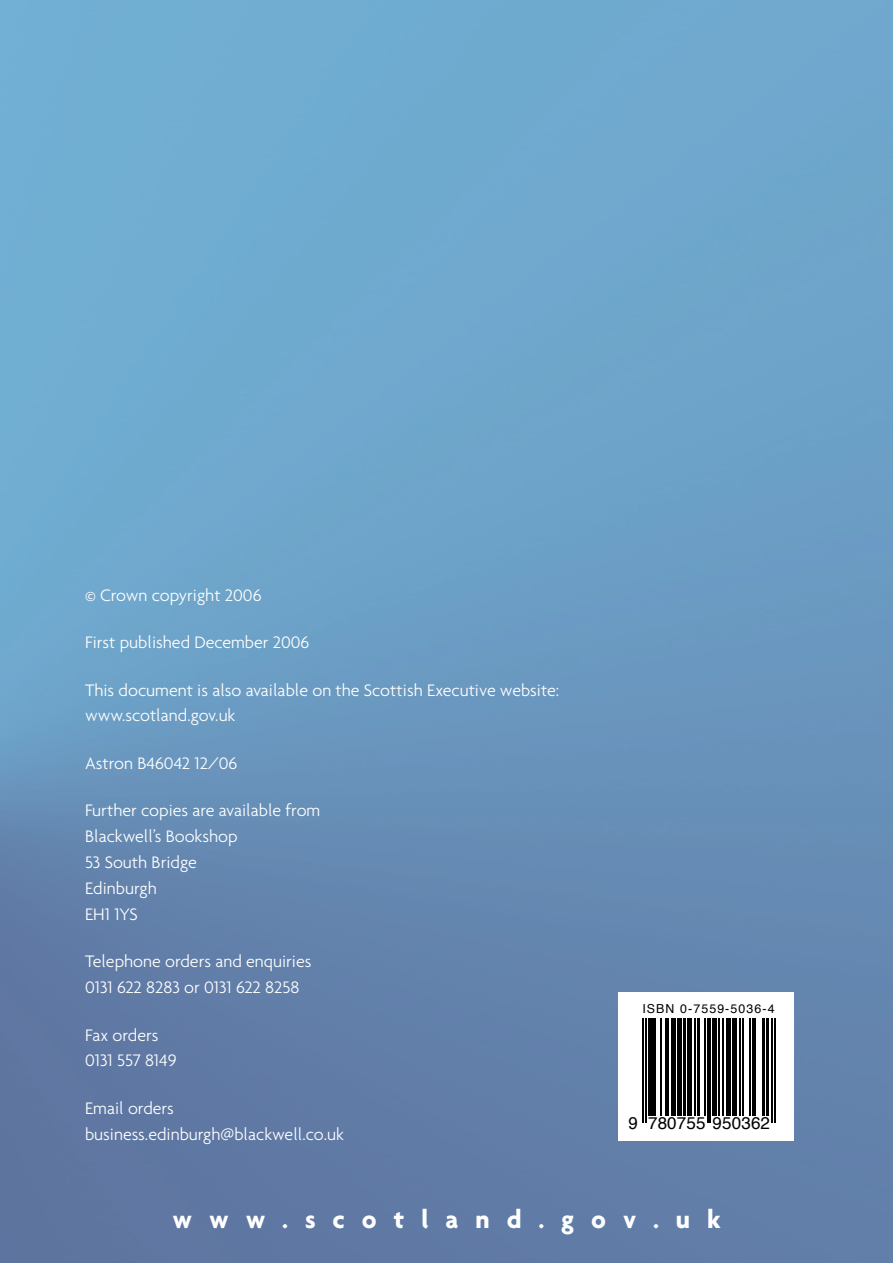
<style>
.page{position:relative;width:893px;height:1263px;background:#fff}
.page>*{position:absolute;margin:0;border:0;box-sizing:border-box;transform-origin:0 0}
.Body{font:700 27px "Agenda";letter-spacing:.625em;color:#fff}
.Body-2{font:300 18px "Agenda";color:#fff}
.t1{font:16.95px "Helvetica";letter-spacing:.01em;color:#000}
.t2{font:12.3px "Helvetica";letter-spacing:.09em;color:#000}
</style>
<div class="page">
<img style="left:0;top:0;width:893px;height:1263px">
<div style="left:619px;top:992px;width:175px;height:149px;background:#fff"></div>
<hr style="left:642px;top:1018px;width:2px;height:105px;background:#000">
<hr style="left:645px;top:1018px;width:2px;height:105px;background:#000">
<hr style="left:648px;top:1018px;width:4px;height:97px;background:#000">
<hr style="left:653px;top:1018px;width:3px;height:97px;background:#000">
<hr style="left:661px;top:1018px;width:1px;height:97px;background:#000">
<hr style="left:665px;top:1018px;width:1px;height:97px;background:#000">
<hr style="left:668px;top:1018px;width:1px;height:97px;background:#000">
<hr style="left:672px;top:1018px;width:4px;height:97px;background:#000">
<div style="left:677px;top:1018px;width:5px;height:97px;background:#000"></div>
<hr style="left:683px;top:1018px;width:3px;height:97px;background:#000">
<hr style="left:687px;top:1018px;width:4px;height:97px;background:#000">
<hr style="left:694px;top:1018px;width:2px;height:97px;background:#000">
<hr style="left:697px;top:1018px;width:3px;height:97px;background:#000">
<hr style="left:704px;top:1018px;width:1px;height:97px;background:#000">
<hr style="left:707px;top:1018px;width:1px;height:105px;background:#000">
<hr style="left:710px;top:1018px;width:1px;height:105px;background:#000">
<div style="left:712px;top:1018px;width:5px;height:97px;background:#000"></div>
<hr style="left:718px;top:1018px;width:2px;height:97px;background:#000">
<hr style="left:722px;top:1018px;width:2px;height:97px;background:#000">
<hr style="left:727px;top:1018px;width:4px;height:97px;background:#000">
<hr style="left:732px;top:1018px;width:4px;height:97px;background:#000">
<hr style="left:739px;top:1018px;width:2px;height:97px;background:#000">
<hr style="left:742px;top:1018px;width:1px;height:97px;background:#000">
<hr style="left:749px;top:1018px;width:1px;height:97px;background:#000">
<hr style="left:752px;top:1018px;width:1px;height:97px;background:#000">
<hr style="left:755px;top:1018px;width:1px;height:97px;background:#000">
<hr style="left:762px;top:1018px;width:3px;height:97px;background:#000">
<hr style="left:766px;top:1018px;width:3px;height:97px;background:#000">
<hr style="left:771px;top:1018px;width:2px;height:105px;background:#000">
<hr style="left:774px;top:1018px;width:2px;height:105px;background:#000">
<p class="Body-2" style="left:85px;top:584px;width:178px">© Crown copyright 2006</p>
<p class="Body-2" style="left:85px;top:632px;width:226px">First published December 2006</p>
<p class="Body-2" style="left:85px;top:679px;width:476px">This document is also available on the Scottish Executive website:</p>
<p class="Body-2" style="left:85px;top:705px;width:152px">www.scotland.gov.uk</p>
<p class="Body-2" style="left:85px;top:752px;width:154px">Astron B46042 12/06</p>
<p class="Body-2" style="left:85px;top:800px;width:237px">Further copies are available from</p>
<p class="Body-2" style="left:85px;top:826px;width:154px">Blackwell’s Bookshop</p>
<p class="Body-2" style="left:85px;top:852px;width:113px">53 South Bridge</p>
<p class="Body-2" style="left:85px;top:877px;width:73px">Edinburgh</p>
<p class="Body-2" style="left:85px;top:903px;width:54px">EH1 1YS</p>
<p class="Body-2" style="left:85px;top:951px;width:228px">Telephone orders and enquiries</p>
<p class="Body-2" style="left:85px;top:977px;width:216px">0131 622 8283 or 0131 622 8258</p>
<p class="Body-2" style="left:85px;top:1024px;width:75px">Fax orders</p>
<p class="Body-2" style="left:85px;top:1050px;width:93px">0131 557 8149</p>
<p class="Body-2" style="left:85px;top:1097px;width:90px">Email orders</p>
<p class="Body-2" style="left:85px;top:1123px;width:260px">business.edinburgh@blackwell.co.uk</p>
<p class="t2" style="left:642px;top:998px;width:134px">ISBN 0-7559-5036-4</p>
<p class="t1" style="left:628px;top:1108px;width:143px">9 780755 950362</p>
<p class="Body" style="left:172px;top:1203px;width:550px">www.scotland.gov.uk</p>
</div>
